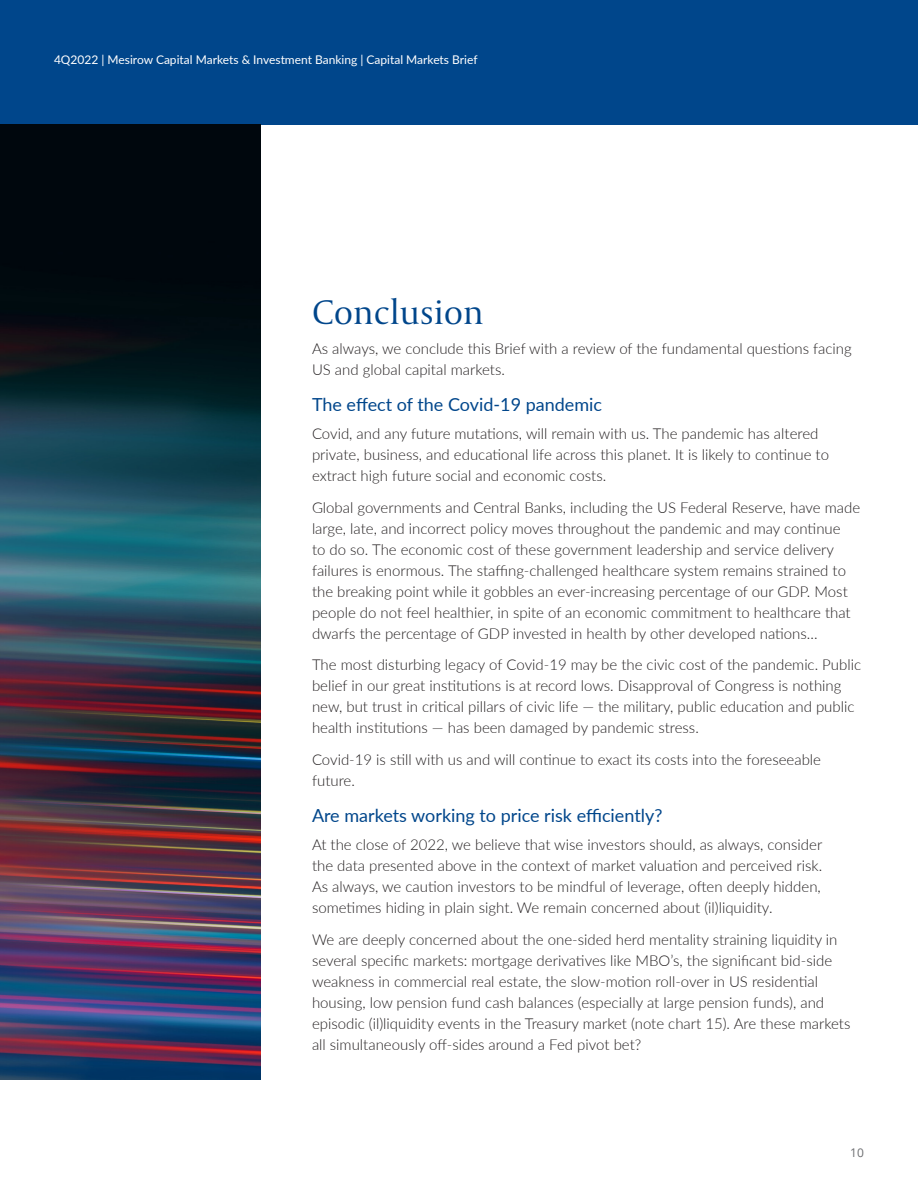
<style>
.page{position:relative;width:918px;height:1188px;background:#fff}
.page>*{position:absolute;margin:0;border:0;box-sizing:border-box;transform-origin:0 0}
._1___Interior_page_t{font:300 36px "Capitolium 2";letter-spacing:-.01em;color:#00468b}
._3_Subhead_L1{font:18px "Lato";color:#00468b}
._3_Body{font:300 15px/21px "Lato";color:#231f20}
.t1{font:12px "Lato";color:#fff}
.t2{font:12px "Open Sans";color:#6c6d70}
</style>
<div class="page">
<div style="left:0;top:0;width:918px;height:124px;background:#00468b"></div>
<img style="left:0;top:124px;width:261px;height:956px">
<p class="t1" style="left:54px;top:51px;width:425px">4Q2022 | Mesirow Capital Markets &amp; Investment Banking | Capital Markets Brief</p>
<p class="_1___Interior_page_t" style="left:312px;top:288px;width:174px">Conclusion</p>
<p class="_3_Body" style="left:312px;top:337px;width:541px">As always, we conclude this Brief with a review of the fundamental questions facing<br>US and global capital markets.</p>
<p class="_3_Subhead_L1" style="left:312px;top:391px;width:292px">The effect of the Covid-19 pandemic</p>
<p class="_3_Body" style="left:312px;top:423px;width:519px">Covid, and any future mutations, will remain with us. The pandemic has altered private, business, and educational life across this planet. It is likely to continue to extract high future social and economic costs.</p>
<p class="_3_Body" style="left:312px;top:496px;width:550px">Global governments and Central Banks, including the US Federal Reserve, have made large, late, and incorrect policy moves throughout the pandemic and may continue<br>to do so. The economic cost of these government leadership and service delivery failures is enormous. The staffing-challenged healthcare system remains strained to the breaking point while it gobbles an ever-increasing percentage of our GDP. Most people do not feel healthier, in spite of an economic commitment to healthcare that dwarfs the percentage of GDP invested in health by other developed nations…</p>
<p class="_3_Body" style="left:312px;top:654px;width:551px">The most disturbing legacy of Covid-19 may be the civic cost of the pandemic. Public belief in our great institutions is at record lows. Disapproval of Congress is nothing new, but trust in critical pillars of civic life — the military, public education and public health institutions — has been damaged by pandemic stress.</p>
<p class="_3_Body" style="left:312px;top:748px;width:511px">Covid-19 is still with us and will continue to exact its costs into the foreseeable future.</p>
<p class="_3_Subhead_L1" style="left:312px;top:802px;width:352px">Are markets working to price risk efficiently?</p>
<p class="_3_Body" style="left:312px;top:834px;width:512px;text-align:justify">At the close of 2022, we believe that wise investors should, as always, consider the data presented above in the context of market valuation and perceived risk.<br>As always, we caution investors to be mindful of leverage, often deeply hidden, sometimes hiding in plain sight. We remain concerned about (il)liquidity.</p>
<p class="_3_Body" style="left:312px;top:928px;width:540px">We are deeply concerned about the one-sided herd mentality straining liquidity in several specific markets: mortgage derivatives like MBO’s, the significant bid-side weakness in commercial real estate, the slow-motion roll-over in US residential housing, low pension fund cash balances (especially at large pension funds), and episodic (il)liquidity events in the Treasury market (note chart 15). Are these markets all simultaneously off-sides around a Fed pivot bet?</p>
<p class="t2" style="left:850px;top:1144px;width:15px">10</p>
</div>
